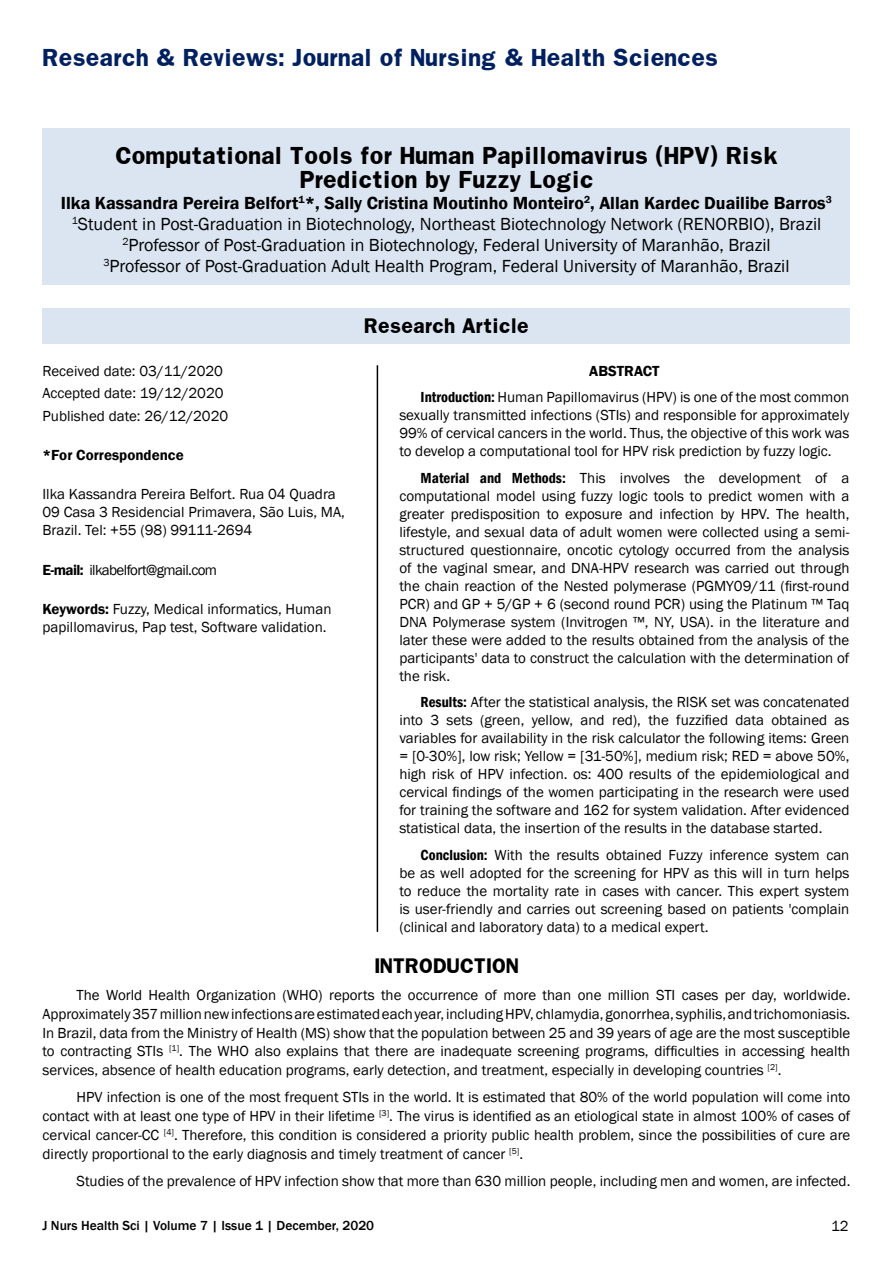
<style>
.page{position:relative;width:893px;height:1263px;background:#fff}
.page>*{position:absolute;margin:0;border:0;box-sizing:border-box;transform-origin:0 0}
.t1{font:700 21px/24px "Franklin";color:#000;text-align:center}
.t2{font:700 21px "Franklin";color:#002060}
.t3{font:18px/21px "Franklin Gothic";color:#000;text-align:center}
.t4{font:700 18px "Franklin";color:#000}
.t5{font:15px/18px "Franklin Gothic";color:#000;text-align:justify}
.t6{font:15px "Franklin Gothic";letter-spacing:-.04em;color:#000}
.t7{font:600 15px "Franklin Gothic";color:#000}
.t8{font:500 13.5px "Franklin Gothic";color:#000}
.s1{font-weight:600}
.s2{font-weight:600;font-stretch:condensed}
</style>
<div class="page">
<div style="left:43px;top:128px;width:807px;height:157px;background:#dbe5f1"></div>
<div style="left:43px;top:309px;width:807px;height:35px;background:#dbe5f1"></div>
<hr style="left:377px;top:365px;width:1px;height:567px;background:#000">
<h1 class="t2" style="left:43px;top:43px;width:677px">Research &amp; Reviews: Journal of Nursing &amp; Health Sciences</h1>
<h1 class="t1" style="left:115px;top:143px;width:664px">Computational Tools for Human Papillomavirus (HPV) Risk<br>Prediction by Fuzzy Logic</h1>
<p class="t3" style="left:61px;top:193px;width:772px"><span class="s1">Ilka Kassandra Pereira Belfort</span><sup>1</sup><span class="s1">*, Sally Cristina Moutinho Monteiro</span><sup>2</sup><span class="s1">, Allan Kardec Duailibe Barros</span><sup>3<br></sup><sup>1</sup>Student in Post-Graduation in Biotechnology, Northeast Biotechnology Network (RENORBIO), Brazil <sup>2</sup>Professor of Post-Graduation in Biotechnology, Federal University of Maranhão, Brazil<br><sup>3</sup>Professor of Post-Graduation Adult Health Program, Federal University of Maranhão, Brazil</p>
<p class="t5" style="left:43px;top:360px;width:187px;line-height:22.5px;text-align:left">Received date: 03/11/2020<br>Accepted date: 19/12/2020<br>Published date: 26/12/2020</p>
<p class="t7" style="left:43px;top:446px;width:143px">*For Correspondence</p>
<p class="t5" style="left:43px;top:486px;width:304px;text-align:left">Ilka Kassandra Pereira Belfort. Rua 04 Quadra<br>09 Casa 3 Residencial Primavera, São Luis, MA,<br>Brazil. Tel: +55 (98) 99111-2694</p>
<p class="t6" style="left:43px;top:560px;width:176px"><span class="s1">E-mail:</span> ilkabelfort@gmail.com</p>
<p class="t5" style="left:43px;top:600px;width:291px"><span class="s1">Keywords:</span> Fuzzy, Medical informatics, Human papillomavirus, Pap test, Software validation.</p>
<p class="t4" style="left:364px;top:313px;width:166px">Research Article</p>
<p class="t5" style="left:421px;top:358px;width:430px;line-height:26.5px;text-indent:169px"><span class="s1">ABSTRACT<br></span><span class="s2">Introduction:</span> Human Papillomavirus (HPV) is one of the most common</p>
<p class="t5" style="left:399px;top:407px;width:452px">sexually transmitted infections (STIs) and responsible for approximately 99% of cervical cancers in the world. Thus, the objective of this work was to develop a computational tool for HPV risk prediction by fuzzy logic.</p>
<p class="t5" style="left:399px;top:469px;width:452px;text-indent:21px"><span class="s2">Material and Methods:</span> This involves the development of a computational model using fuzzy logic tools to predict women with a greater predisposition to exposure and infection by HPV. The health, lifestyle, and sexual data of adult women were collected using a semi&shy;structured questionnaire, oncotic cytology occurred from the analysis of the vaginal smear, and DNA-HPV research was carried out through the chain reaction of the Nested polymerase (PGMY09/11 (first-round PCR) and GP + 5/GP + 6 (second round PCR) using the Platinum ™ Taq DNA Polymerase system (Invitrogen ™, NY, USA). in the literature and later these were added to the results obtained from the analysis of the participants' data to construct the calculation with the determination of the risk.</p>
<p class="t5" style="left:399px;top:694px;width:452px;text-indent:21px"><span class="s2">Results:</span> After the statistical analysis, the RISK set was concatenated into 3 sets (green, yellow, and red), the fuzzified data obtained as variables for availability in the risk calculator the following items: Green = [0-30%], low risk; Yellow = [31-50%], medium risk; RED = above 50%, high risk of HPV infection. os: 400 results of the epidemiological and cervical findings of the women participating in the research were used for training the software and 162 for system validation. After evidenced statistical data, the insertion of the results in the database started.</p>
<p class="t5" style="left:399px;top:846px;width:452px;text-indent:21px"><span class="s2">Conclusion:</span> With the results obtained Fuzzy inference system can be as well adopted for the screening for HPV as this will in turn helps to reduce the mortality rate in cases with cancer. This expert system is user-friendly and carries out screening based on patients 'complain (clinical and laboratory data) to a medical expert.</p>
<p class="t4" style="left:374px;top:953px;width:146px">INTRODUCTION</p>
<p class="t5" style="left:42px;top:986px;width:809px;line-height:18.8px;text-indent:34px">The World Health Organization (WHO) reports the occurrence of more than one million STI cases per day, worldwide.<br>Approximately 357 million new infections are estimated each year, including HPV, chlamydia, gonorrhea, syphilis, and trichomoniasis.<br>In Brazil, data from the Ministry of Health (MS) show that the population between 25 and 39 years of age are the most susceptible to contracting STIs <sup>[1]</sup>. The WHO also explains that there are inadequate screening programs, difficulties in accessing health services, absence of health education programs, early detection, and treatment, especially in developing countries <sup>[2]</sup>.</p>
<p class="t5" style="left:42px;top:1088px;width:809px;line-height:18.8px;text-indent:34px">HPV infection is one of the most frequent STIs in the world. It is estimated that 80% of the world population will come into contact with at least one type of HPV in their lifetime <sup>[3]</sup>. The virus is identified as an etiological state in almost 100% of cases of cervical cancer-CC <sup>[4]</sup>. Therefore, this condition is considered a priority public health problem, since the possibilities of cure are directly proportional to the early diagnosis and timely treatment of cancer <sup>[5]</sup>.</p>
<p class="t5" style="left:77px;top:1172px;width:775px">Studies of the prevalence of HPV infection show that more than 630 million people, including men and women, are infected.</p>
<p class="t8" style="left:43px;top:1217px;width:333px">J Nurs Health Sci | Volume 7 | Issue 1 | December, 2020</p>
<p class="t5" style="left:831px;top:1217px;width:19px">12</p>
</div>
